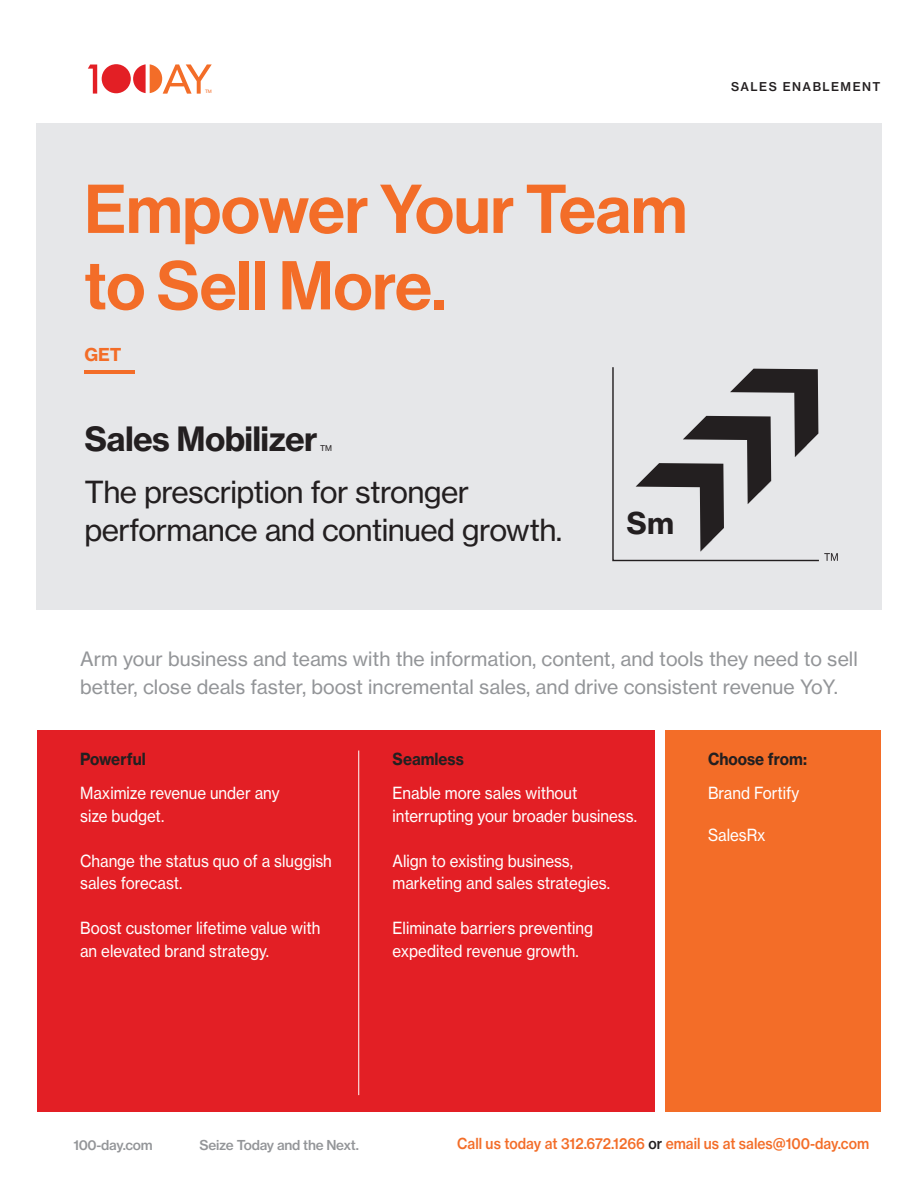
<style>
.page{position:relative;width:918px;height:1188px;background:#fff}
.page>*{position:absolute;margin:0;border:0;box-sizing:border-box;transform-origin:0 0}
.t1{font:67.5px/76.5px "N Haas Grotesk DS Pro 65 Md";color:#f36d28}
.t2{font:33px "N Haas Grotesk TX Pro 75 Bd";letter-spacing:-.02em;color:#231f20}
.t3{font:30px/37.5px "N Haas Grotesk TX Pro 55 Rg";letter-spacing:-.02em;color:#231f20}
.t4{font:29.7px "N Haas Grotesk TX Pro 75 Bd";color:#231f20}
.t5{font:19.5px/28.5px "N Haas Grotesk TX Pro 55 Rg";color:#939598}
.t6{font:17.55px "N Haas Grotesk TX Pro 75 Bd";color:#f36d28}
.t7{font:16.5px/22.5px "N Haas Grotesk TX Pro 55 Rg";color:#fff;scale:.92 1}
.t8{font:16.5px "N Haas Grotesk TX Pro 75 Bd";color:#231f20;scale:.92 1}
.t9{font:15px "N Haas Grotesk TX Pro 65 Md";color:#f36d28;scale:.92 1}
.t10{font:13.5px "N Haas Grotesk TX Pro 65 Md";letter-spacing:-.02em;color:#939598}
.t11{font:12px "N Haas Grotesk TX Pro 65 Md";letter-spacing:.12em;color:#231f20}
.t12{font:7.8px "N Haas Grotesk TX Pro 55 Rg";color:#231f20}
.t13{font:4.5px "N Haas Grotesk TX Pro 55 Rg";color:#f36d28}
.s1{color:#231f20}
</style>
<div class="page">
<svg style="left:88px;top:65px;width:9px;height:29px"></svg>
<div style="left:102px;top:64px;width:29px;height:29px;background:#e31f25;border-radius:50%"></div>
<svg style="left:133px;top:64px;width:79px;height:30px"></svg>
<div style="left:38px;top:730px;width:617px;height:382px;background:#e31f25"></div>
<div style="left:665px;top:730px;width:216px;height:382px;background:#f36d28"></div>
<div style="left:37px;top:123px;width:845px;height:487px;background:#e6e7e9"></div>
<hr style="left:84px;top:371px;width:50px;height:3px;background:#f36d28">
<hr style="left:358px;top:751px;width:1px;height:344px;background:#fff">
<svg style="left:612px;top:367px;width:226px;height:195px"></svg>
<p class="t13" style="left:205px;top:89px;width:8px">TM</p>
<h1 class="t1" style="left:84px;top:172px;width:604px">Empower Your Team to Sell More.</h1>
<p class="t6" style="left:84px;top:344px;width:39px">GET</p>
<h2 class="t2" style="left:84px;top:418px;width:235px">Sales Mobilizer</h2>
<p class="t12" style="left:320px;top:443px;width:13px">TM</p>
<h3 class="t3" style="left:84px;top:474px;width:479px">The prescription for stronger performance and continued growth.</h3>
<h3 class="t4" style="left:627px;top:505px;width:49px">Sm</h3>
<p class="t11" style="left:731px;top:79px;width:151px">SALES ENABLEMENT</p>
<p class="t5" style="left:80px;top:644px;width:779px">Arm your business and teams with the information, content, and tools they need to sell better, close deals faster, boost incremental sales, and drive consistent revenue YoY.</p>
<p class="t8" style="left:80px;top:748px;width:73px">Powerful</p>
<p class="t7" style="left:80px;top:782px;width:218px">Maximize revenue under any size budget.</p>
<p class="t7" style="left:80px;top:850px;width:275px">Change the status quo of a sluggish sales forecast.</p>
<p class="t7" style="left:80px;top:917px;width:263px">Boost customer lifetime value with an elevated brand strategy.</p>
<p class="t8" style="left:393px;top:748px;width:79px">Seamless</p>
<p class="t7" style="left:393px;top:782px;width:267px">Enable more sales without interrupting your broader business.</p>
<p class="t7" style="left:393px;top:850px;width:238px">Align to existing business, marketing and sales strategies.</p>
<p class="t7" style="left:393px;top:917px;width:220px">Eliminate barriers preventing expedited revenue growth.</p>
<p class="t8" style="left:708px;top:748px;width:109px">Choose from:</p>
<p class="t7" style="left:708px;top:782px;width:101px">Brand Fortify</p>
<p class="t7" style="left:708px;top:824px;width:64px">SalesRx</p>
<p class="t10" style="left:73px;top:1136px;width:81px">100-day.com</p>
<p class="t10" style="left:200px;top:1136px;width:161px">Seize Today and the Next.</p>
<p class="t9" style="left:457px;top:1134px;width:449px">Call us today at 312.672.1266 <span class="s1">or</span> email us at sales@100-day.com</p>
</div>
